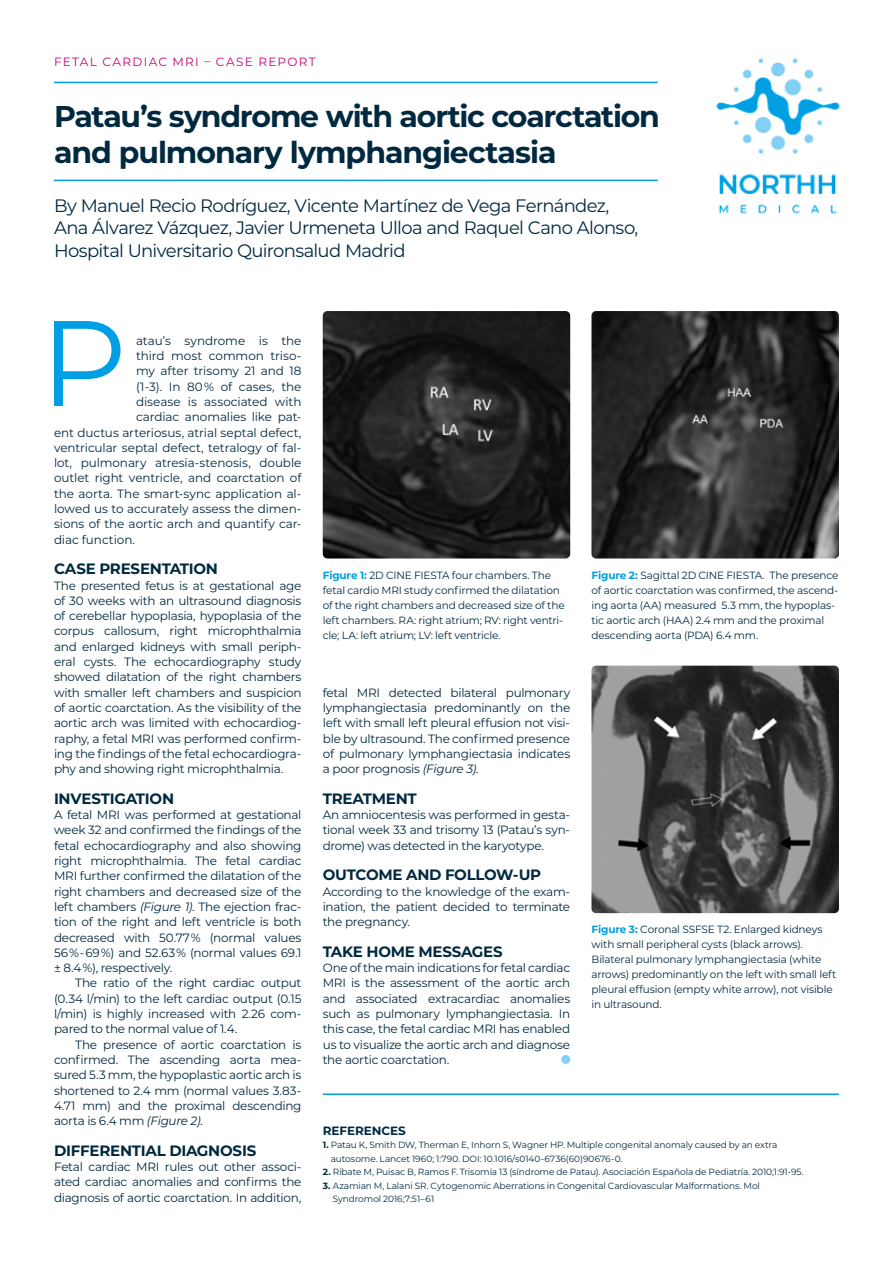
<style>
.page{position:relative;width:893px;height:1263px;background:#fff}
.page>*{position:absolute;margin:0;border:0;box-sizing:border-box;transform-origin:0 0}
.t1{font:121.35px "Montserrat";color:#009fe3}
.t2{font:700 30px/36px "Montserrat";letter-spacing:-.04em;color:#002940}
.t3{font:18px/22.5px "Montserrat";letter-spacing:-.04em;color:#002940}
.t4{font:700 15px "Montserrat";letter-spacing:-.015em;color:#002940}
.t5{font:12px/15.3px "Montserrat";letter-spacing:-.015em;color:#002940;text-align:justify}
.t6{font:12px "Montserrat";letter-spacing:.11em;color:#c70076}
.t7{font:700 12px "Montserrat";letter-spacing:-.005em;color:#002940}
.t8{font:10.5px/15px "Montserrat";letter-spacing:-.015em;color:#002940}
.t9{font:9px/13.5px "Montserrat";letter-spacing:-.01em;color:#002940}
.s1{font-style:italic}
.s2{font-weight:700;color:#009fe3}
.s3{font-weight:700}
</style>
<div class="page">
<img style="left:716px;top:58px;width:124px;height:156px">
<hr style="left:54px;top:82px;width:604px;height:1px;background:#009fe3">
<hr style="left:54px;top:180px;width:604px;height:1px;background:#009fe3">
<img style="left:323px;top:311px;width:247px;height:247px">
<img style="left:591px;top:311px;width:248px;height:247px">
<img style="left:591px;top:666px;width:248px;height:247px">
<div style="left:561px;top:1055px;width:9px;height:9px;background:#83d0f5;border-radius:50%"></div>
<hr style="left:323px;top:1093px;width:516px;height:2px;background:#009fe3">
<p class="t6" style="left:54px;top:53px;width:263px">FETAL CARDIAC MRI – CASE REPORT</p>
<h2 class="t2" style="left:54px;top:97px;width:607px">Patau’s syndrome with aortic coarctation and pulmonary lymphangiectasia</h2>
<h3 class="t3" style="left:54px;top:193px;width:586px">By Manuel Recio Rodríguez, Vicente Martínez de Vega Fernández,<br>Ana Álvarez Vázquez, Javier Urmeneta Ulloa and Raquel Cano Alonso,<br>Hospital Universitario Quironsalud Madrid</h3>
<h1 class="t1" style="left:40px;top:279px;width:89px">P</h1>
<p class="t5" style="left:136px;top:332px;width:167px">atau’s syndrome is the</p>
<p class="t5" style="left:136px;top:348px;width:167px">third most common triso-</p>
<p class="t5" style="left:136px;top:363px;width:167px">my after trisomy 21 and 18</p>
<p class="t5" style="left:136px;top:378px;width:167px">(1-3). In 80 % of cases, the</p>
<p class="t5" style="left:136px;top:394px;width:167px">disease is associated with</p>
<p class="t5" style="left:136px;top:409px;width:167px">cardiac anomalies like pat-</p>
<p class="t5" style="left:54px;top:424px;width:249px">ent ductus arteriosus, atrial septal defect,</p>
<p class="t5" style="left:54px;top:439px;width:249px">ventricular septal defect, tetralogy of fal-</p>
<p class="t5" style="left:54px;top:455px;width:249px">lot, pulmonary atresia-stenosis, double</p>
<p class="t5" style="left:54px;top:470px;width:249px">outlet right ventricle, and coarctation of</p>
<p class="t5" style="left:54px;top:485px;width:249px">the aorta. The smart-sync application al-</p>
<p class="t5" style="left:54px;top:501px;width:249px">lowed us to accurately assess the dimen-</p>
<p class="t5" style="left:54px;top:516px;width:249px">sions of the aortic arch and quantify car-</p>
<p class="t5" style="left:54px;top:531px;width:83px">diac function.</p>
<p class="t4" style="left:54px;top:558px;width:166px">CASE PRESENTATION</p>
<p class="t5" style="left:54px;top:577px;width:249px">The presented fetus is at gestational age of 30 weeks with an ultrasound diagnosis of cerebellar hypoplasia, hypoplasia of the corpus callosum, right microphthalmia and enlarged kidneys with small periph&shy;eral cysts. The echocardiography study showed dilatation of the right chambers with smaller left chambers and suspicion of aortic coarctation. As the visibility of the aortic arch was limited with echocardiog&shy;raphy, a fetal MRI was performed confirm&shy;ing the findings of the fetal echocardiogra&shy;phy and showing right microphthalmia.</p>
<p class="t4" style="left:54px;top:788px;width:122px">INVESTIGATION</p>
<p class="t5" style="left:54px;top:807px;width:249px">A fetal MRI was performed at gestational week 32 and confirmed the findings of the fetal echocardiography and also showing right microphthalmia. The fetal cardiac MRI further confirmed the dilatation of the right chambers and decreased size of the left chambers <span class="s1">(Figure 1)</span>. The ejection frac&shy;tion of the right and left ventricle is both decreased with 50.77 % (normal values 56 % - 69 %) and 52.63 % (normal values 69.1 ± 8.4 %), respectively.</p>
<p class="t5" style="left:54px;top:975px;width:249px;text-indent:21px">The ratio of the right cardiac output (0.34 l/min) to the left cardiac output (0.15 l/min) is highly increased with 2.26 com&shy;pared to the normal value of 1.4.</p>
<p class="t5" style="left:54px;top:1036px;width:249px;text-indent:21px">The presence of aortic coarctation is confirmed. The ascending aorta mea&shy;sured 5.3 mm, the hypoplastic aortic arch is shortened to 2.4 mm (normal values 3.83- 4.71 mm) and the proximal descending aorta is 6.4 mm <span class="s1">(Figure 2)</span>.</p>
<p class="t4" style="left:54px;top:1139px;width:204px">DIFFERENTIAL DIAGNOSIS</p>
<p class="t5" style="left:54px;top:1159px;width:249px">Fetal cardiac MRI rules out other associ&shy;ated cardiac anomalies and confirms the diagnosis of aortic coarctation. In addition,</p>
<p class="t8" style="left:323px;top:567px;width:243px"><span class="s2">Figure 1:</span> 2D CINE FIESTA four chambers. The fetal cardio MRI study confirmed the dilatation of the right chambers and decreased size of the left chambers. RA: right atrium; RV: right ventri&shy;cle; LA: left atrium; LV: left ventricle.</p>
<p class="t8" style="left:591px;top:567px;width:249px"><span class="s2">Figure 2:</span> Sagittal 2D CINE FIESTA. The presence of aortic coarctation was confirmed, the ascend&shy;ing aorta (AA) measured 5.3 mm, the hypoplas&shy;tic aortic arch (HAA) 2.4 mm and the proximal descending aorta (PDA) 6.4 mm.</p>
<p class="t5" style="left:323px;top:684px;width:249px">fetal MRI detected bilateral pulmonary lymphangiectasia predominantly on the left with small left pleural effusion not visi&shy;ble by ultrasound. The confirmed presence of pulmonary lymphangiectasia indicates a poor prognosis <span class="s1">(Figure 3)</span>.</p>
<p class="t4" style="left:323px;top:788px;width:96px">TREATMENT</p>
<p class="t5" style="left:323px;top:807px;width:249px">An amniocentesis was performed in gesta&shy;tional week 33 and trisomy 13 (Patau’s syn&shy;drome) was detected in the karyotype.</p>
<p class="t4" style="left:323px;top:864px;width:220px">OUTCOME AND FOLLOW-UP</p>
<p class="t5" style="left:323px;top:883px;width:249px">According to the knowledge of the exam&shy;ination, the patient decided to terminate the pregnancy.</p>
<p class="t4" style="left:323px;top:941px;width:181px">TAKE HOME MESSAGES</p>
<p class="t5" style="left:323px;top:960px;width:249px">One of the main indications for fetal cardiac MRI is the assessment of the aortic arch and associated extracardiac anomalies such as pulmonary lymphangiectasia. In this case, the fetal cardiac MRI has enabled us to visualize the aortic arch and diagnose the aortic coarctation.</p>
<p class="t8" style="left:591px;top:922px;width:246px"><span class="s2">Figure 3:</span> Coronal SSFSE T2. Enlarged kidneys with small peripheral cysts (black arrows).<br>Bilateral pulmonary lymphangiectasia (white arrows) predominantly on the left with small left pleural effusion (empty white arrow), not visible in ultrasound.</p>
<p class="t7" style="left:323px;top:1121px;width:85px">REFERENCES</p>
<p class="t9" style="left:331px;top:1138px;width:448px;text-indent:-8px"><span class="s3">1.</span> Patau K, Smith DW, Therman E, Inhorn S, Wagner HP. Multiple congenital anomaly caused by an extra autosome. Lancet 1960; 1:790. DOI: 10.1016/s0140-6736(60)90676-0.</p>
<p class="t9" style="left:323px;top:1165px;width:483px"><span class="s3">2.</span> Ribate M, Puisac B, Ramos F. Trisomía 13 (síndrome de Patau). Asociación Española de Pediatría. 2010;1:91-95.</p>
<p class="t9" style="left:333px;top:1178px;width:429px;text-indent:-10px"><span class="s3">3.</span> Azamian M, Lalani SR. Cytogenomic Aberrations in Congenital Cardiovascular Malformations. Mol<br>Syndromol 2016;7:51–61</p>
</div>
